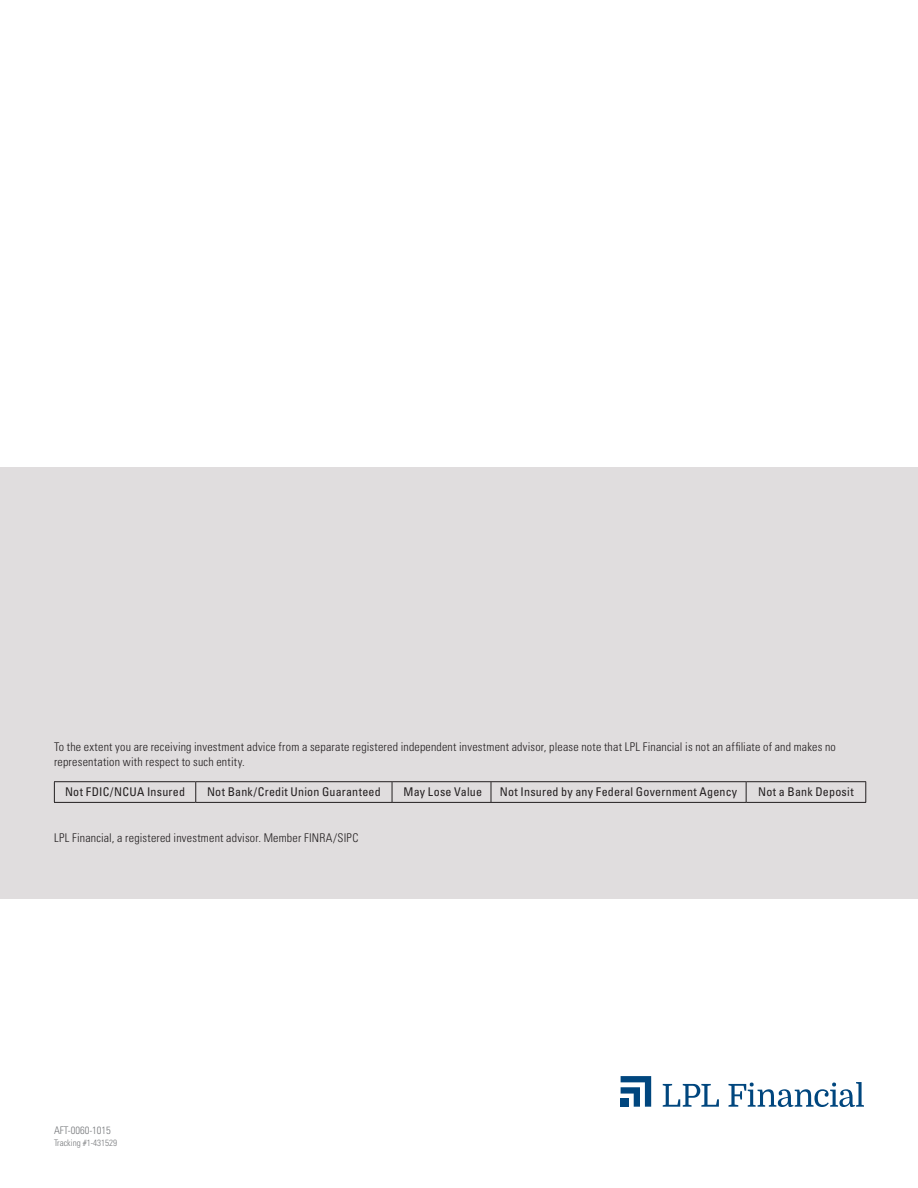
<style>
.page{position:relative;width:918px;height:1188px;background:#fff}
.page>*{position:absolute;margin:0;border:0;box-sizing:border-box;transform-origin:0 0}
.Disclosure_-_Back_Co{font:300 condensed 12px/15px "Univers LT Std";letter-spacing:.02em;color:#231f20}
.bulleted_copy{font:condensed 12px "Univers LT Std";letter-spacing:.02em;color:#231f20}
.t1{font:300 condensed 10.5px "Univers LT Std";color:#76787b}
.t2{font:300 condensed 9px "Univers LT Std";color:#76787b}
</style>
<div class="page">
<div style="left:0;top:467px;width:918px;height:432px;background:#e0ddde"></div>
<hr style="left:54px;top:781px;width:142px;height:1px;background:#231f20">
<svg style="left:54px;top:782px;width:1px;height:20px"></svg>
<hr style="left:196px;top:781px;width:196px;height:1px;background:#231f20">
<svg style="left:195px;top:782px;width:1px;height:20px"></svg>
<hr style="left:392px;top:781px;width:99px;height:1px;background:#231f20">
<svg style="left:392px;top:782px;width:1px;height:20px"></svg>
<hr style="left:491px;top:781px;width:255px;height:1px;background:#231f20">
<svg style="left:491px;top:782px;width:1px;height:20px"></svg>
<hr style="left:746px;top:781px;width:120px;height:1px;background:#231f20">
<svg style="left:746px;top:782px;width:1px;height:20px"></svg>
<svg style="left:865px;top:782px;width:1px;height:20px"></svg>
<hr style="left:54px;top:802px;width:142px;height:1px;background:#231f20">
<hr style="left:196px;top:802px;width:196px;height:1px;background:#231f20">
<hr style="left:392px;top:802px;width:99px;height:1px;background:#231f20">
<hr style="left:491px;top:802px;width:255px;height:1px;background:#231f20">
<hr style="left:746px;top:802px;width:120px;height:1px;background:#231f20">
<svg style="left:621px;top:1076px;width:30px;height:31px"></svg>
<div style="left:621px;top:1099px;width:8px;height:8px;background:#00467e"></div>
<svg style="left:663px;top:1084px;width:56px;height:23px"></svg>
<svg style="left:728px;top:1082px;width:136px;height:25px"></svg>
<p class="Disclosure_-_Back_Co" style="left:54px;top:740px;width:783px">To the extent you are receiving investment advice from a separate registered independent investment advisor, please note that LPL Financial is not an affiliate of and makes no representation with respect to such entity.</p>
<p class="bulleted_copy" style="left:65px;top:785px;width:122px">Not FDIC/NCUA Insured</p>
<p class="bulleted_copy" style="left:207px;top:785px;width:175px">Not Bank/Credit Union Guaranteed</p>
<p class="bulleted_copy" style="left:404px;top:785px;width:80px">May Lose Value</p>
<p class="bulleted_copy" style="left:500px;top:785px;width:239px">Not Insured by any Federal Government Agency</p>
<p class="bulleted_copy" style="left:758px;top:785px;width:97px">Not a Bank Deposit</p>
<p class="Disclosure_-_Back_Co" style="left:54px;top:830px;width:306px">LPL Financial, a registered investment advisor. Member FINRA/SIPC</p>
<p class="t1" style="left:54px;top:1124px;width:58px">AFT-0060-1015</p>
<p class="t2" style="left:54px;top:1137px;width:65px">Tracking #1-431529</p>
</div>
